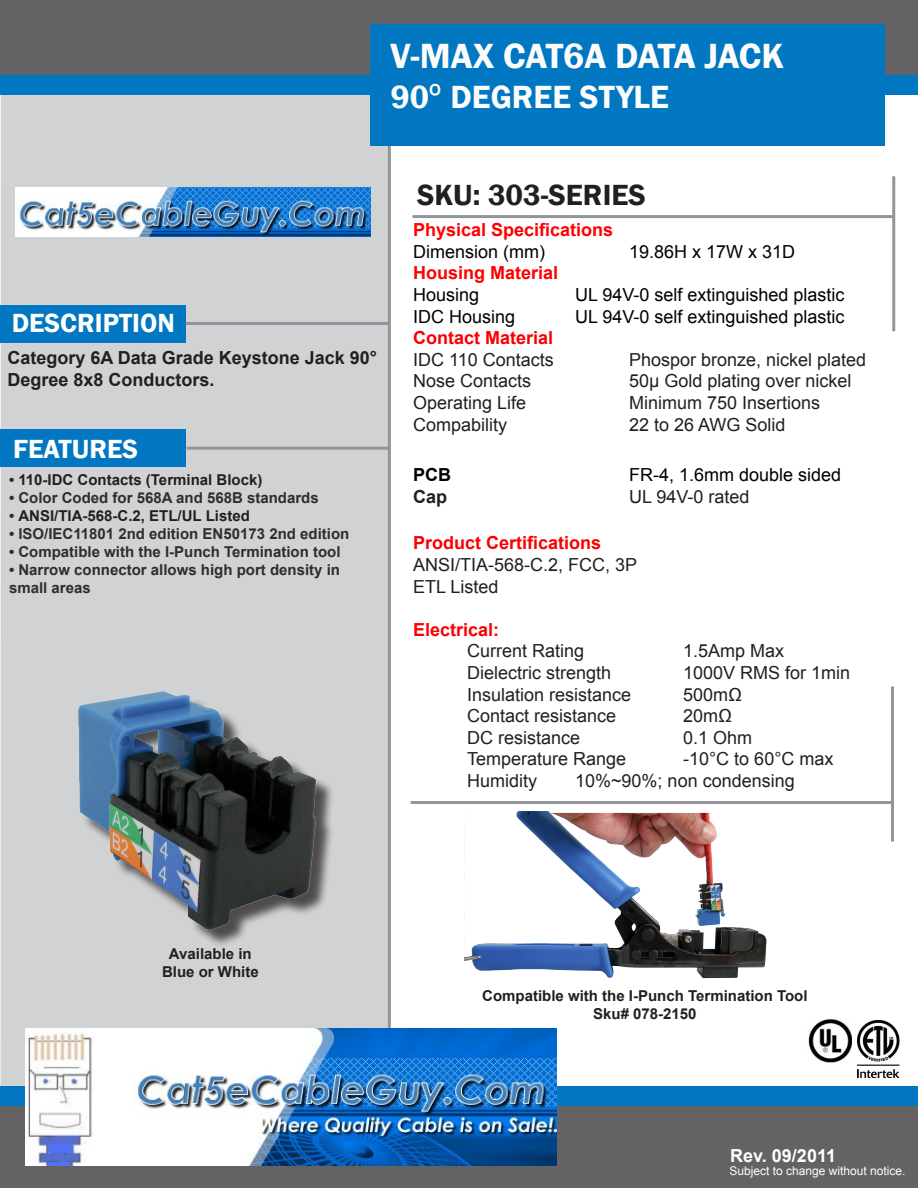
<style>
.page{position:relative;width:918px;height:1188px;background:#fff}
.page>*{position:absolute;margin:0;border:0;box-sizing:border-box;transform-origin:0 0}
.t1{font:600 36px "Franklin Gothic";letter-spacing:-.01em;color:#fcfcfc}
.t2{font:600 33px "Franklin Gothic";color:#fcfcfc}
.t3{font:600 30px "Franklin Gothic";color:#231f20}
.t4{font:600 27px "Franklin Gothic";color:#fff}
.t5{font:18px "Arial";color:#231f20}
.t6{font:18px "Arial";color:#040000}
.t7{font:700 18px/21.6px "Arial";color:#231f20}
.t8{font:700 18px "Arial";color:#fe0000}
.t9{font:18px "Arial";color:#010000}
.t10{font:700 18px "Arial";color:#f90000}
.t11{font:700 18px "Arial";color:#fd0000}
.t12{font:700 18px "Arial";color:#fa0000}
.t13{font:700 18px "Arial";color:#fffefd}
.t14{font:700 18px "Arial";color:#fb0000}
.t15{font:700 18px "Arial";color:#050000}
.t16{font:700 15px/18px "Arial";color:#2f2d2e}
.t17{font:700 15px "Arial";color:#231f20}
.t18{font:12px "Arial";color:#fffcfc}
.s1{font-family:"Arial";font-weight:400}
.s2{color:#2f2d2e}
</style>
<div class="page">
<div style="left:0;top:94px;width:388px;height:1094px;background:#d1d2d4"></div>
<hr style="left:388px;top:144px;width:3px;height:1037px;background:#939598">
<div style="left:0;top:0;width:918px;height:75px;background:#636366"></div>
<div style="left:0;top:75px;width:918px;height:19px;background:#0077c0"></div>
<div style="left:0;top:429px;width:185px;height:37px;background:#0077c0"></div>
<div style="left:0;top:305px;width:185px;height:37px;background:#0077c0"></div>
<div style="left:370px;top:24px;width:514px;height:122px;background:#0077c0"></div>
<hr style="left:412px;top:215px;width:483px;height:3px;background:#939598">
<hr style="left:892px;top:176px;width:3px;height:155px;background:#939598">
<div style="left:1px;top:1098px;width:917px;height:90px;background:#636366"></div>
<div style="left:0;top:1086px;width:918px;height:20px;background:#0077c0"></div>
<hr style="left:186px;top:322px;width:202px;height:3px;background:#939598">
<hr style="left:187px;top:447px;width:203px;height:3px;background:#939598">
<hr style="left:411px;top:801px;width:482px;height:3px;background:#939598">
<hr style="left:891px;top:687px;width:3px;height:155px;background:#939598">
<img style="left:858px;top:1020px;width:42px;height:58px">
<img style="left:808px;top:1019px;width:44px;height:44px">
<img style="left:464px;top:811px;width:303px;height:168px">
<div style="left:81px;top:694px;width:253px;height:254px;background:#231f20;opacity:.75"></div>
<img style="left:70px;top:692px;width:254px;height:238px">
<img style="left:15px;top:187px;width:355px;height:50px">
<img style="left:25px;top:1029px;width:532px;height:136px">
<p class="t1" style="left:391px;top:34px;width:395px">V-MAX CAT6A DATA JACK</p>
<p class="t2" style="left:391px;top:77px;width:280px">90<span class="s1">º</span> DEGREE STYLE</p>
<h3 class="t4" style="left:12px;top:307px;width:165px">DESCRIPTION</h3>
<p class="t7" style="left:8px;top:348px;width:371px">Category 6A Data Grade Keystone Jack 90°<br>Degree 8x8 Conductors.</p>
<h3 class="t4" style="left:13px;top:432px;width:126px">FEATURES</h3>
<p class="t17" style="left:9px;top:470px;width:255px"><span class="s2">•</span> 110-IDC Contacts (Terminal Block)</p>
<p class="t16" style="left:9px;top:489px;width:311px">• Color Coded for 568A and 568B standards</p>
<p class="t17" style="left:9px;top:506px;width:242px"><span class="s2">•</span> ANSI/TIA-568-C.2, ETL/UL Listed</p>
<p class="t16" style="left:9px;top:525px;width:342px">• ISO/IEC11801 2nd edition EN50173 2nd edition</p>
<p class="t16" style="left:9px;top:543px;width:333px">• Compatible with the I-Punch Termination tool</p>
<p class="t16" style="left:9px;top:561px;width:333px">• Narrow connector allows high port density in small areas</p>
<p class="t3" style="left:417px;top:176px;width:230px">SKU: 303-SERIES</p>
<p class="t8" style="left:413px;top:218px;width:202px">Physical Specifications</p>
<p class="t6" style="left:413px;top:240px;width:133px">Dimension (mm)</p>
<p class="t6" style="left:629px;top:240px;width:168px">19.86H x 17W x 31D</p>
<p class="t11" style="left:413px;top:261px;width:147px">Housing Material</p>
<p class="t6" style="left:413px;top:283px;width:68px">Housing</p>
<p class="t6" style="left:575px;top:283px;width:271px">UL 94V-0 self extinguished plastic</p>
<p class="t6" style="left:413px;top:305px;width:104px">IDC Housing</p>
<p class="t6" style="left:575px;top:305px;width:271px">UL 94V-0 self extinguished plastic</p>
<p class="t12" style="left:413px;top:326px;width:142px">Contact Material</p>
<p class="t5" style="left:413px;top:348px;width:142px">IDC 110 Contacts</p>
<p class="t5" style="left:629px;top:348px;width:239px">Phospor bronze, nickel plated</p>
<p class="t5" style="left:413px;top:369px;width:120px">Nose Contacts</p>
<p class="t5" style="left:629px;top:369px;width:224px">50µ Gold plating over nickel</p>
<p class="t5" style="left:413px;top:391px;width:115px">Operating Life</p>
<p class="t5" style="left:629px;top:391px;width:193px">Minimum 750 Insertions</p>
<p class="t5" style="left:413px;top:413px;width:96px">Compability</p>
<p class="t5" style="left:629px;top:413px;width:158px">22 to 26 AWG Solid</p>
<p class="t15" style="left:413px;top:463px;width:39px">PCB</p>
<p class="t9" style="left:629px;top:463px;width:214px">FR-4, 1.6mm double sided</p>
<p class="t7" style="left:413px;top:486px;width:36px">Cap</p>
<p class="t5" style="left:629px;top:485px;width:122px">UL 94V-0 rated</p>
<p class="t10" style="left:413px;top:531px;width:190px">Product Certifications</p>
<p class="t5" style="left:413px;top:553px;width:226px">ANSI/TIA-568-C.2, FCC, 3P</p>
<p class="t5" style="left:413px;top:575px;width:87px">ETL Listed</p>
<p class="t14" style="left:413px;top:618px;width:88px">Electrical:</p>
<p class="t5" style="left:467px;top:639px;width:119px">Current Rating</p>
<p class="t5" style="left:683px;top:639px;width:103px">1.5Amp Max</p>
<p class="t5" style="left:467px;top:661px;width:146px">Dielectric strength</p>
<p class="t5" style="left:683px;top:661px;width:169px">1000V RMS for 1min</p>
<p class="t5" style="left:467px;top:683px;width:166px">Insulation resistance</p>
<p class="t5" style="left:683px;top:683px;width:60px">500mΩ</p>
<p class="t5" style="left:467px;top:704px;width:151px">Contact resistance</p>
<p class="t5" style="left:683px;top:704px;width:50px">20mΩ</p>
<p class="t5" style="left:467px;top:726px;width:115px">DC resistance</p>
<p class="t5" style="left:683px;top:726px;width:71px">0.1 Ohm</p>
<p class="t5" style="left:467px;top:747px;width:161px">Temperature Range</p>
<p class="t5" style="left:683px;top:747px;width:152px">-10°C to 60°C max</p>
<p class="t5" style="left:467px;top:769px;width:72px">Humidity</p>
<p class="t5" style="left:575px;top:769px;width:221px">10%~90%; non condensing</p>
<p class="t17" style="left:169px;top:943px;width:84px">Available in</p>
<p class="t17" style="left:162px;top:961px;width:98px">Blue or White</p>
<p class="t17" style="left:482px;top:985px;width:327px">Compatible with the I-Punch Termination Tool</p>
<p class="t17" style="left:593px;top:1003px;width:105px">Sku# 078-2150</p>
<p class="t13" style="left:730px;top:1144px;width:107px">Rev. 09/2011</p>
<p class="t18" style="left:729px;top:1163px;width:178px">Subject to change without notice.</p>
</div>
